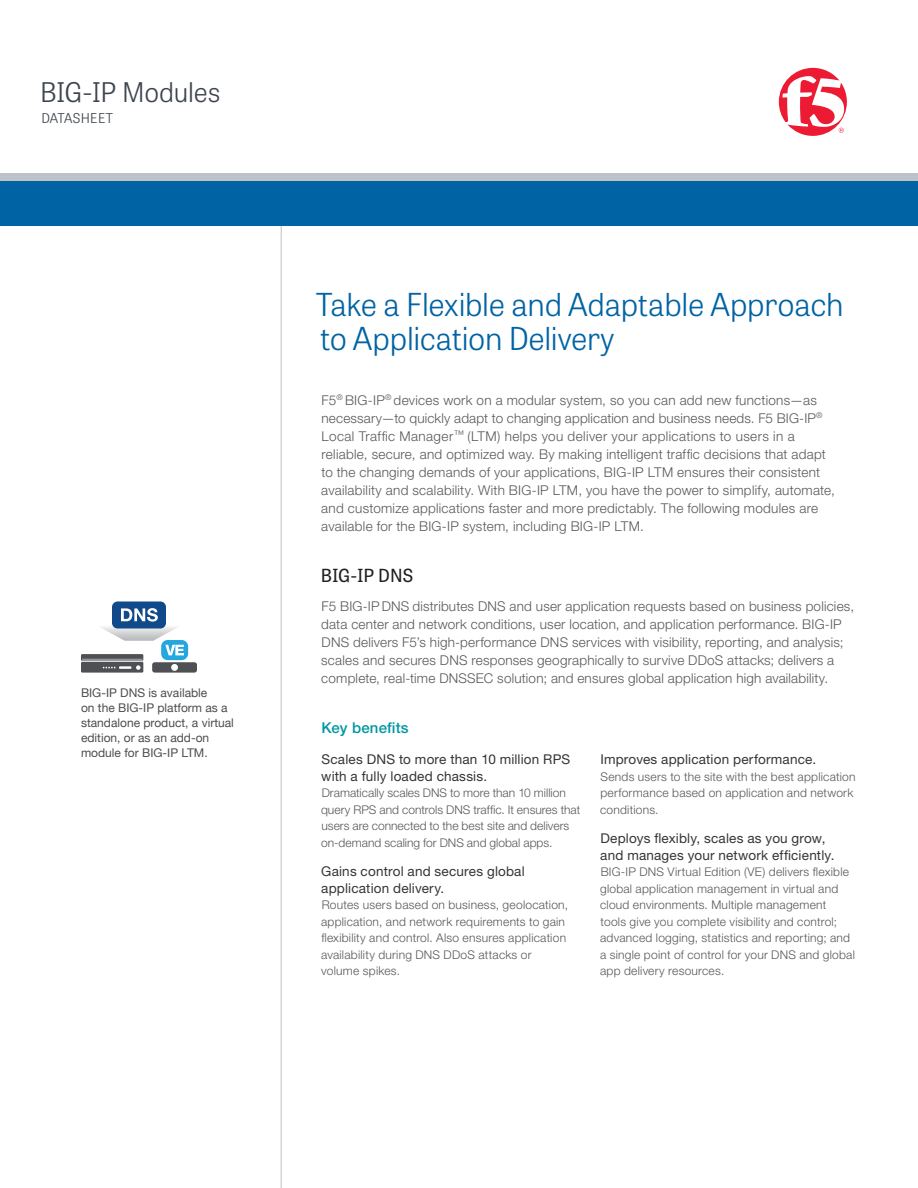
<style>
.page{position:relative;width:918px;height:1188px;background:#fff}
.page>*{position:absolute;margin:0;border:0;box-sizing:border-box;transform-origin:0 0}
.DS_headline{font:300 31.5px/34.5px "Tablet Gothic";letter-spacing:-.01em;color:#0063a4}
.DS_product_name{font:300 27px "Tablet Gothic";letter-spacing:-.01em;color:#3e444f}
.DS_subhead_black{font:18px "Tablet Gothic";letter-spacing:-.005em;color:#231f20}
.DS_header_-_key_bene{font:500 15px "Helvetica Neue LT Std";letter-spacing:.01em;color:#0097a4}
.DS_body_copy{font:300 13.5px/18px "Helvetica Neue LT Std";letter-spacing:.015em;color:#57585a}
.DS_benefit{font:13.5px/16.5px "Helvetica Neue LT Std";letter-spacing:.015em;color:#363536}
.PO_category{font:300 13.5px "Tablet Gothic";letter-spacing:.02em;color:#3e444f}
.DS_benefit-2{font:300 12px/16.5px "Helvetica Neue LT Std";letter-spacing:.02em;color:#57585a}
.DS_benefit-3{font:300 12px/16.5px "Helvetica Neue LT Std";color:#57585a}
.t1{font:12px/15px "Helvetica Neue";color:#231f20}
</style>
<div class="page">
<hr style="left:281px;top:209px;width:1px;height:979px;background:#bdc1c8">
<div style="left:0;top:175px;width:918px;height:51px;background:#0063a4"></div>
<div style="left:0;top:174px;width:918px;height:7px;background:#bdc1c8"></div>
<svg style="left:779px;top:68px;width:68px;height:68px"></svg>
<div style="left:112px;top:602px;width:54px;height:26px;background:#104a8b;border-radius:6px"></div>
<svg style="left:82px;top:608px;width:115px;height:65px"></svg>
<p class="DS_product_name" style="left:40px;top:74px;width:182px">BIG-IP Modules</p>
<p class="PO_category" style="left:41px;top:109px;width:73px">DATASHEET</p>
<p class="t1" style="left:81px;top:686px;width:154px">BIG-IP DNS is available<br>on the BIG-IP platform as a standalone product, a virtual edition, or as an add-on module for BIG-IP LTM.</p>
<p class="DS_headline" style="left:316px;top:286px;width:529px">Take a Flexible and Adaptable Approach to Application Delivery</p>
<p class="DS_body_copy" style="left:321px;top:390px;width:515px">F5<sup>®</sup> BIG-IP<sup>®</sup> devices work on a modular system, so you can add new functions—as necessary—to quickly adapt to changing application and business needs. F5 BIG-IP<sup>® </sup>Local Traffic Manager<sup>™</sup> (LTM) helps you deliver your applications to users in a reliable, secure, and optimized way. By making intelligent traffic decisions that adapt to the changing demands of your applications, BIG-IP LTM ensures their consistent availability and scalability. With BIG-IP LTM, you have the power to simplify, automate, and customize applications faster and more predictably. The following modules are available for the BIG-IP system, including BIG-IP LTM.</p>
<p class="DS_subhead_black" style="left:321px;top:563px;width:94px">BIG-IP DNS</p>
<p class="DS_body_copy" style="left:321px;top:597px;width:534px">F5 BIG-IPDNS distributes DNS and user application requests based on business policies, data center and network conditions, user location, and application performance. BIG-IP DNS delivers F5’s high-performance DNS services with visibility, reporting, and analysis; scales and secures DNS responses geographically to survive DDoS attacks; delivers a complete, real-time DNSSEC solution; and ensures global application high availability.</p>
<p class="DS_header_-_key_bene" style="left:321px;top:718px;width:89px">Key benefits</p>
<p class="DS_benefit" style="left:321px;top:751px;width:251px">Scales DNS to more than 10 million RPS with a fully loaded chassis.</p>
<p class="DS_benefit-3" style="left:321px;top:785px;width:261px">Dramatically scales DNS to more than 10 million query RPS and controls DNS traffic. It ensures that users are connected to the best site and delivers on-demand scaling for DNS and global apps.</p>
<p class="DS_benefit" style="left:321px;top:863px;width:205px">Gains control and secures global application delivery.</p>
<p class="DS_benefit-2" style="left:321px;top:897px;width:248px">Routes users based on business, geolocation, application, and network requirements to gain flexibility and control. Also ensures application availability during DNS DDoS attacks or volume spikes.</p>
<p class="DS_benefit" style="left:600px;top:751px;width:217px">Improves application performance.</p>
<p class="DS_benefit-2" style="left:600px;top:768px;width:257px">Sends users to the site with the best application performance based on application and network conditions.</p>
<p class="DS_benefit" style="left:600px;top:830px;width:236px">Deploys flexibly, scales as you grow, and manages your network efficiently.</p>
<p class="DS_benefit-2" style="left:600px;top:864px;width:256px">BIG-IP DNS Virtual Edition (VE) delivers flexible global application management in virtual and cloud environments. Multiple management<br>tools give you complete visibility and control; advanced logging, statistics and reporting; and a single point of control for your DNS and global app delivery resources.</p>
</div>
